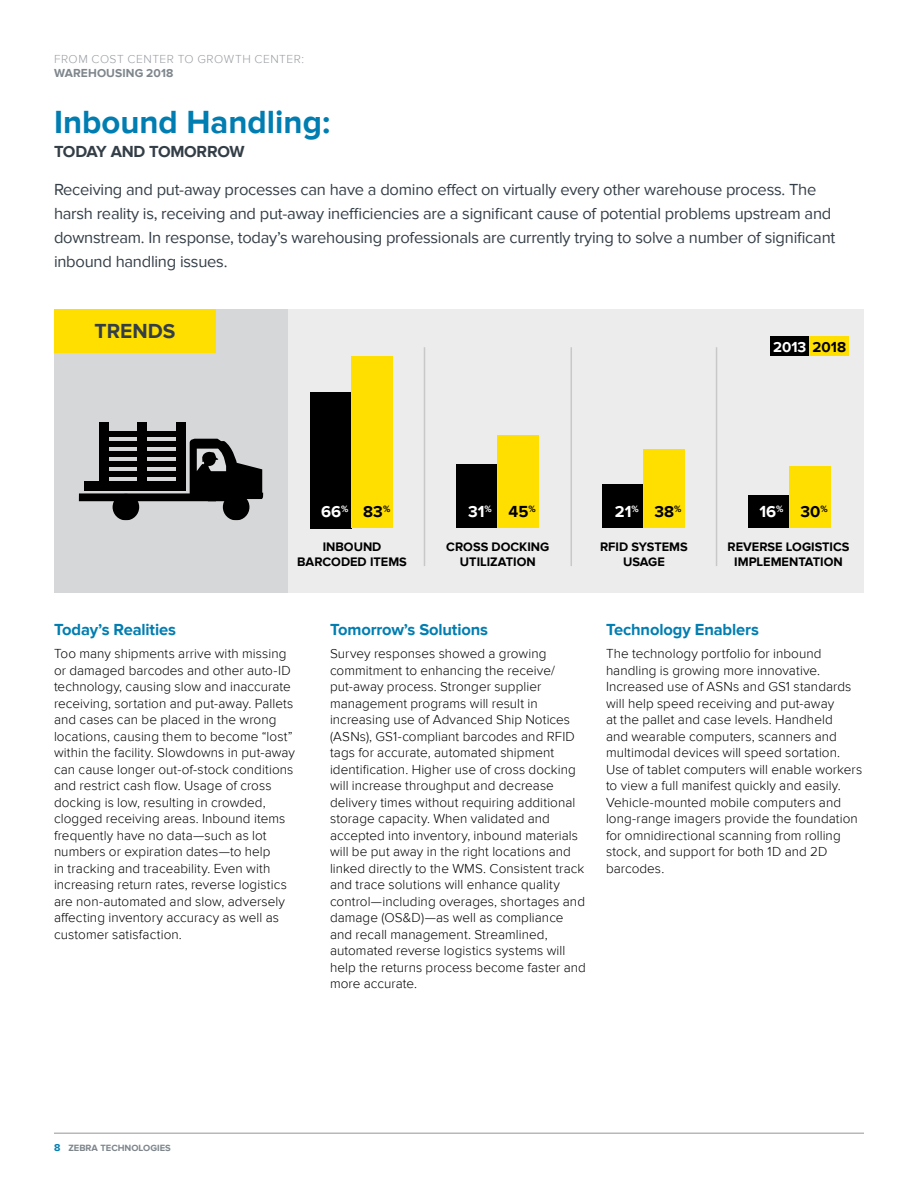
<style>
.page{position:relative;width:918px;height:1188px;background:#fff}
.page>*{position:absolute;margin:0;border:0;box-sizing:border-box;transform-origin:0 0}
.t1{font:700 33px "Proxima Nova";color:#007db1}
.t2{font:700 21px "Proxima Nova";color:#343e47}
.t3{font:16.5px/24px "Proxima Nova";letter-spacing:-.015em;color:#343e47}
.t4{font:700 16.5px "Proxima Nova";letter-spacing:-.01em;color:#007db1}
.t5{font:700 16.5px "Proxima Nova";color:#fff}
.t6{font:700 16.5px "Proxima Nova";letter-spacing:-.015em;color:#343e47}
.t7{font:700 15px "Proxima Nova";color:#fff}
.t8{font:300 13.5px/16.5px "Proxima Nova";letter-spacing:.005em;color:#000}
.t9{font:700 12.75px/15px "Proxima Nova";color:#000;text-align:center}
.t10{font:300 12px "Proxima Nova";letter-spacing:.04em;color:#999da2}
.t11{font:700 12px "Proxima Nova";letter-spacing:.01em;color:#7e868c}
.t12{font:700 9.3px "Proxima Nova";color:#7e868c}
.s1{color:#000}
.s2{font-size:10.5px;color:#007db1}
</style>
<div class="page">
<hr style="left:54px;top:1132px;width:810px;height:2px;background:#b6b8bc">
<div style="left:54px;top:310px;width:810px;height:283px;background:#ececec"></div>
<div style="left:54px;top:310px;width:233px;height:283px;background:#d6d7d8"></div>
<div style="left:310px;top:392px;width:41px;height:136px;background:#000"></div>
<div style="left:351px;top:357px;width:42px;height:171px;background:#ffdf00"></div>
<div style="left:456px;top:464px;width:41px;height:64px;background:#000"></div>
<div style="left:497px;top:435px;width:42px;height:93px;background:#ffdf00"></div>
<div style="left:602px;top:485px;width:41px;height:43px;background:#000"></div>
<div style="left:643px;top:450px;width:42px;height:78px;background:#ffdf00"></div>
<div style="left:748px;top:495px;width:41px;height:33px;background:#000"></div>
<div style="left:789px;top:466px;width:42px;height:62px;background:#ffdf00"></div>
<div style="left:770px;top:336px;width:40px;height:20px;background:#000"></div>
<div style="left:810px;top:336px;width:39px;height:20px;background:#ffdf00"></div>
<div style="left:223px;top:494px;width:26px;height:26px;background:#000;border-radius:50%"></div>
<div style="left:113px;top:494px;width:26px;height:26px;background:#000;border-radius:50%"></div>
<div style="left:177px;top:423px;width:9px;height:66px;background:#000"></div>
<div style="left:137px;top:423px;width:10px;height:66px;background:#000"></div>
<div style="left:99px;top:423px;width:9px;height:66px;background:#000"></div>
<div style="left:101px;top:431px;width:84px;height:6px;background:#000"></div>
<svg style="left:79px;top:439px;width:184px;height:62px"></svg>
<hr style="left:424px;top:347px;width:1px;height:219px;background:#c7c8ca">
<hr style="left:571px;top:347px;width:1px;height:219px;background:#c7c8ca">
<hr style="left:716px;top:347px;width:1px;height:219px;background:#c7c8ca">
<div style="left:54px;top:310px;width:162px;height:43px;background:#ffdf00"></div>
<p class="t10" style="left:54px;top:53px;width:252px">FROM COST CENTER TO GROWTH CENTER:</p>
<p class="t11" style="left:54px;top:66px;width:121px">WAREHOUSING 2018</p>
<h1 class="t1" style="left:54px;top:103px;width:278px">Inbound Handling:</h1>
<p class="t6" style="left:54px;top:142px;width:192px">TODAY AND TOMORROW</p>
<p class="t3" style="left:54px;top:177px;width:783px">Receiving and put-away processes can have a domino effect on virtually every other warehouse process. The harsh reality is, receiving and put-away inefficiencies are a significant cause of potential problems upstream and downstream. In response, today’s warehousing professionals are currently trying to solve a number of significant inbound handling issues.</p>
<h2 class="t2" style="left:95px;top:319px;width:82px">TRENDS</h2>
<p class="t7" style="left:773px;top:338px;width:75px">2013 <span class="s1">2018</span></p>
<p class="t5" style="left:321px;top:502px;width:71px">66<sup>%</sup> <span class="s1">83</span><sup>%</sup></p>
<p class="t5" style="left:468px;top:502px;width:69px">31<sup>%</sup> <span class="s1">45</span><sup>%</sup></p>
<p class="t5" style="left:615px;top:502px;width:68px">21<sup>%</sup> <span class="s1">38</span><sup>%</sup></p>
<p class="t5" style="left:759px;top:502px;width:70px">16<sup>%</sup> <span class="s1">30</span><sup>%</sup></p>
<p class="t9" style="left:297px;top:540px;width:111px">INBOUND<br>BARCODED ITEMS</p>
<p class="t9" style="left:446px;top:540px;width:105px">CROSS DOCKING<br>UTILIZATION</p>
<p class="t9" style="left:600px;top:540px;width:89px">RFID SYSTEMS<br>USAGE</p>
<p class="t9" style="left:728px;top:540px;width:123px">REVERSE LOGISTICS<br>IMPLEMENTATION</p>
<p class="t4" style="left:54px;top:620px;width:123px">Today’s Realities</p>
<p class="t8" style="left:54px;top:646px;width:243px">Too many shipments arrive with missing or damaged barcodes and other auto-ID technology, causing slow and inaccurate receiving, sortation and put-away. Pallets and cases can be placed in the wrong locations, causing them to become “lost” within the facility. Slowdowns in put-away can cause longer out-of-stock conditions and restrict cash flow. Usage of cross docking is low, resulting in crowded, clogged receiving areas. Inbound items frequently have no data—such as lot numbers or expiration dates—to help<br>in tracking and traceability. Even with increasing return rates, reverse logistics are non-automated and slow, adversely affecting inventory accuracy as well as customer satisfaction.</p>
<p class="t4" style="left:330px;top:620px;width:159px">Tomorrow’s Solutions</p>
<p class="t8" style="left:330px;top:646px;width:257px">Survey responses showed a growing commitment to enhancing the receive/ put-away process. Stronger supplier management programs will result in increasing use of Advanced Ship Notices (ASNs), GS1-compliant barcodes and RFID tags for accurate, automated shipment identification. Higher use of cross docking will increase throughput and decrease delivery times without requiring additional storage capacity. When validated and accepted into inventory, inbound materials will be put away in the right locations and linked directly to the WMS. Consistent track and trace solutions will enhance quality control—including overages, shortages and damage (OS&amp;D)—as well as compliance and recall management. Streamlined, automated reverse logistics systems will help the returns process become faster and more accurate.</p>
<p class="t4" style="left:606px;top:620px;width:154px">Technology Enablers</p>
<p class="t8" style="left:606px;top:646px;width:258px">The technology portfolio for inbound handling is growing more innovative.<br>Increased use of ASNs and GS1 standards will help speed receiving and put-away<br>at the pallet and case levels. Handheld<br>and wearable computers, scanners and multimodal devices will speed sortation.<br>Use of tablet computers will enable workers to view a full manifest quickly and easily.<br>Vehicle-mounted mobile computers and long-range imagers provide the foundation for omnidirectional scanning from rolling stock, and support for both 1D and 2D barcodes.</p>
<p class="t12" style="left:54px;top:1143px;width:118px"><span class="s2">8</span> ZEBRA TECHNOLOGIES</p>
</div>
